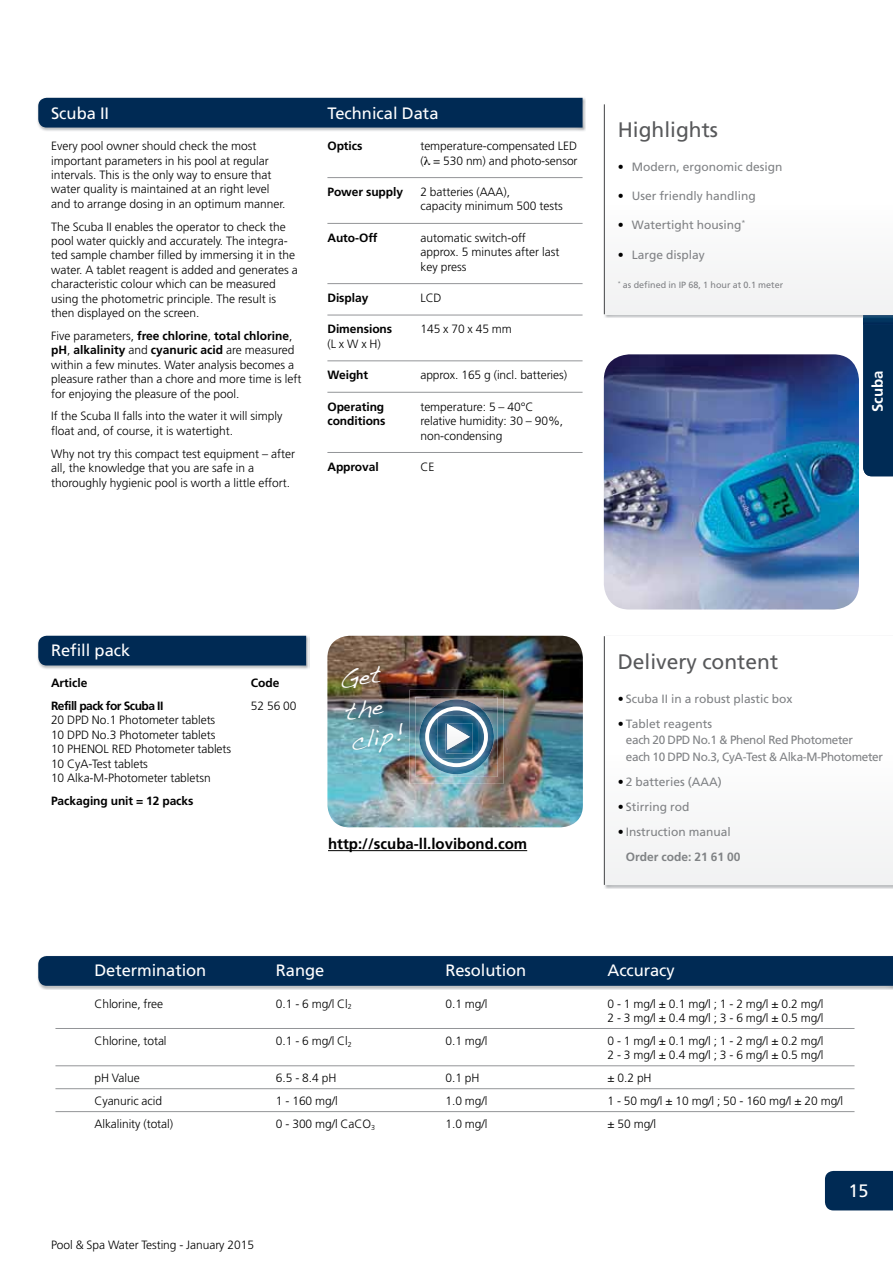
<style>
.page{position:relative;width:893px;height:1263px;background:#fff}
.page>*{position:absolute;margin:0;border:0;box-sizing:border-box;transform-origin:0 0}
.t1{font:24px/31.2px "Handwriting Dakota";color:#fff}
.t2{font:21px "Frutiger LT";color:#58595b}
.t3{font:18px "Frutiger LT";color:#fff}
.t4{font:16.5px "Frutiger LT";letter-spacing:-.005em;color:#fff}
.t5{font:700 15px "Frutiger LT";color:#000}
.t6{font:700 15px "Frutiger LT";color:#fff}
.t7{font:300 12px/14.4px "Frutiger LT";color:#000}
.t8{font:12px/25px "Frutiger LT";color:#808285}
.t9{font:700 12px "Frutiger LT";letter-spacing:-.005em;color:#000}
.t10{font:12px/16.5px "Frutiger LT";letter-spacing:-.03em;color:#808285}
.t11{font:300 12px "Frutiger";letter-spacing:-.005em;color:#000}
.t12{font:700 12px "Frutiger LT";letter-spacing:-.04em;color:#000}
.t13{font:700 12px "Frutiger";letter-spacing:-.005em;color:#000}
.t14{font:9px "Frutiger LT";color:#808285}
.s1{font-weight:700}
.s2{color:#000}
</style>
<div class="page">
<div style="left:825px;top:1171px;width:68px;height:39px;background:#002a54"></div>
<img style="left:37px;top:97px;width:549px;height:34px">
<div style="left:38px;top:98px;width:545px;height:30px;background:#002a54"></div>
<svg style="left:38px;top:956px;width:855px;height:30px;background:#022b55"></svg>
<div style="left:863px;top:324px;width:30px;height:152px;background:#002b55"></div>
<hr style="left:327px;top:177px;width:256px;height:1px;background:#939598">
<hr style="left:327px;top:223px;width:256px;height:1px;background:#939598">
<hr style="left:327px;top:283px;width:256px;height:1px;background:#939598">
<hr style="left:327px;top:315px;width:256px;height:1px;background:#939598">
<hr style="left:327px;top:361px;width:256px;height:1px;background:#939598">
<hr style="left:327px;top:392px;width:256px;height:1px;background:#939598">
<hr style="left:327px;top:452px;width:256px;height:1px;background:#939598">
<hr style="left:55px;top:1028px;width:799px;height:1px;background:#939598">
<hr style="left:55px;top:1065px;width:799px;height:1px;background:#939598">
<hr style="left:55px;top:1088px;width:799px;height:1px;background:#939598">
<hr style="left:55px;top:1111px;width:799px;height:1px;background:#939598">
<img style="left:603px;top:104px;width:290px;height:214px">
<div style="left:605px;top:104px;width:288px;height:210px;background:#fefefe"></div>
<hr style="left:604px;top:104px;width:1px;height:210px;background:#58595b">
<hr style="left:604px;top:636px;width:1px;height:249px;background:#58595b">
<img style="left:604px;top:354px;width:255px;height:255px">
<hr style="left:328px;top:850px;width:199px;height:1px;background:#000">
<img style="left:327px;top:636px;width:256px;height:191px">
<img style="left:409px;top:690px;width:94px;height:94px">
<img style="left:415px;top:697px;width:83px;height:80px">
<img style="left:419px;top:699px;width:75px;height:75px">
<img style="left:437px;top:715px;width:41px;height:43px">
<img style="left:446px;top:723px;width:27px;height:30px">
<img style="left:447px;top:724px;width:23px;height:26px">
<div style="left:425px;top:706px;width:63px;height:61px;border:4px solid #fff;border-radius:50%"></div>
<img style="left:37px;top:635px;width:272px;height:34px">
<div style="left:38px;top:636px;width:268px;height:29px;background:#002a54"></div>
<h3 class="t4" style="left:51px;top:103px;width:60px">Scuba II</h3>
<p class="t7" style="left:51px;top:139px;width:236px">Every pool owner should check the most important parameters in his pool at regular intervals. This is the only way to ensure that water quality is maintained at an right level and to arrange dosing in an optimum manner.</p>
<p class="t7" style="left:51px;top:219px;width:248px">The Scuba II enables the operator to check the pool water quickly and accurately. The integra&shy;ted sample chamber filled by immersing it in the water. A tablet reagent is added and generates a characteristic colour which can be measured using the photometric principle. The result is then displayed on the screen.</p>
<p class="t7" style="left:51px;top:329px;width:252px">Five parameters, <span class="s1">free chlorine</span>, <span class="s1">total chlorine</span>, <span class="s1">pH</span>, <span class="s1">alkalinity</span> and <span class="s1">cyanuric acid</span> are measured within a few minutes. Water analysis becomes a pleasure rather than a chore and more time is left for enjoying the pleasure of the pool.</p>
<p class="t7" style="left:51px;top:409px;width:233px">If the Scuba II falls into the water it will simply float and, of course, it is watertight.</p>
<p class="t7" style="left:51px;top:447px;width:245px">Why not try this compact test equipment – after all, the knowledge that you are safe in a thoroughly hygienic pool is worth a little effort.</p>
<h3 class="t4" style="left:327px;top:103px;width:113px">Technical Data</h3>
<p class="t9" style="left:327px;top:139px;width:37px">Optics</p>
<p class="t7" style="left:420px;top:139px;width:159px">temperature-compensated LED ( = 530 nm) and photo-sensor</p>
<p class="t9" style="left:327px;top:185px;width:77px">power supply</p>
<p class="t7" style="left:420px;top:185px;width:144px">2 batteries (AAA),<br>capacity minimum 500 tests</p>
<p class="t9" style="left:327px;top:231px;width:52px">Auto-Off</p>
<p class="t7" style="left:420px;top:231px;width:141px">automatic switch-off approx. 5 minutes after last key press</p>
<p class="t9" style="left:327px;top:291px;width:42px">Display</p>
<p class="t7" style="left:420px;top:291px;width:23px">LCD</p>
<p class="t9" style="left:327px;top:322px;width:66px">Dimensions</p>
<p class="t7" style="left:420px;top:322px;width:93px">145 x 70 x 45 mm</p>
<p class="t7" style="left:327px;top:337px;width:55px">(L x W x H)</p>
<p class="t9" style="left:327px;top:368px;width:42px">Weight</p>
<p class="t7" style="left:420px;top:368px;width:148px">approx. 165 g (incl. batteries)</p>
<p class="t9" style="left:327px;top:399px;width:58px">Operating</p>
<p class="t7" style="left:420px;top:399px;width:115px">temperature: 5 – 40°C</p>
<p class="t13" style="left:327px;top:414px;width:60px">conditions</p>
<p class="t7" style="left:420px;top:414px;width:144px">relative humidity: 30 – 90%, non-condensing</p>
<p class="t9" style="left:327px;top:460px;width:53px">Approval</p>
<p class="t7" style="left:420px;top:460px;width:15px">CE</p>
<h2 class="t2" style="left:618px;top:118px;width:102px">Highlights</h2>
<p class="t8" style="left:618px;top:154px;width:166px"><span class="s2">•</span> Modern, ergonomic design</p>
<p class="t8" style="left:618px;top:183px;width:140px"><span class="s2">•</span> User friendly handling</p>
<p class="t8" style="left:618px;top:213px;width:129px"><span class="s2">•</span> Watertight housing<sup>*</sup></p>
<p class="t8" style="left:618px;top:242px;width:89px"><span class="s2">•</span> Large display</p>
<p class="t14" style="left:618px;top:279px;width:167px"><sup>*</sup> as defined in IP 68, 1 hour at 0.1 meter</p>
<p class="t6" style="left:870px;top:412px;width:43px;rotate:-90deg">Scuba</p>
<h3 class="t4" style="left:51px;top:640px;width:81px">Refill pack</h3>
<p class="t9" style="left:51px;top:676px;width:38px">Article</p>
<p class="t9" style="left:251px;top:676px;width:30px">Code</p>
<p class="t12" style="left:51px;top:699px;width:114px">Refill pack for Scuba II</p>
<p class="t7" style="left:251px;top:699px;width:47px">52 56 00</p>
<p class="t7" style="left:51px;top:713px;width:182px">20 DPD No. 1 Photometer tablets<br>10 DPD No.3 Photometer tablets<br>10 PHENOL RED Photometer tablets<br>10 CyA-Test tablets<br>10 Alka-M-Photometer tabletsn</p>
<p class="t9" style="left:51px;top:794px;width:144px">packaging unit = 12 packs</p>
<h1 class="t1" style="left:336px;top:665px;width:56px;rotate:-11deg">Get the clip!</h1>
<p class="t5" style="left:328px;top:835px;width:201px">http://scuba-ll.lovibond.com</p>
<h2 class="t2" style="left:618px;top:649px;width:162px">Delivery content</h2>
<p class="t8" style="left:618px;top:686px;width:176px"><span class="s2">•</span> Scuba II in a robust plastic box</p>
<p class="t10" style="left:626px;top:715px;width:259px;text-indent:-8px"><span class="s2">•</span> Tablet reagents<br>each 20 DPD No.1 &amp; Phenol Red Photometer<br>each 10 DPD No.3, CyA-Test &amp; Alka-M-Photometer</p>
<p class="t8" style="left:618px;top:769px;width:106px"><span class="s2">•</span> 2 batteries (AAA)</p>
<p class="t8" style="left:618px;top:794px;width:73px"><span class="s2">•</span> Stirring rod</p>
<p class="t8" style="left:626px;top:819px;width:116px;text-indent:-8px"><span class="s2">•</span> Instruction manual<br><span class="s1">Order code: 21 61 00</span></p>
<h3 class="t4" style="left:94px;top:961px;width:113px">Determination</h3>
<h3 class="t4" style="left:276px;top:961px;width:50px">Range</h3>
<h3 class="t4" style="left:445px;top:961px;width:82px">Resolution</h3>
<h3 class="t4" style="left:607px;top:961px;width:69px">Accuracy</h3>
<p class="t7" style="left:94px;top:996px;width:70px">Chlorine, free</p>
<p class="t7" style="left:276px;top:996px;width:77px">0.1 - 6 mg/l Cl<sub>2</sub></p>
<p class="t7" style="left:445px;top:996px;width:43px">0.1 mg/l</p>
<p class="t7" style="left:607px;top:996px;width:217px">0 - 1 mg/l ± 0.1 mg/l ; 1 - 2 mg/l ± 0.2 mg/l<br>2 - 3 mg/l ± 0.4 mg/l ; 3 - 6 mg/l ± 0.5 mg/l</p>
<p class="t7" style="left:94px;top:1034px;width:74px">Chlorine, total</p>
<p class="t7" style="left:276px;top:1034px;width:77px">0.1 - 6 mg/l Cl<sub>2</sub></p>
<p class="t7" style="left:445px;top:1034px;width:43px">0.1 mg/l</p>
<p class="t7" style="left:607px;top:1034px;width:217px">0 - 1 mg/l ± 0.1 mg/l ; 1 - 2 mg/l ± 0.2 mg/l<br>2 - 3 mg/l ± 0.4 mg/l ; 3 - 6 mg/l ± 0.5 mg/l</p>
<p class="t7" style="left:94px;top:1071px;width:47px">pH Value</p>
<p class="t7" style="left:276px;top:1071px;width:62px">6.5 - 8.4 pH</p>
<p class="t7" style="left:445px;top:1071px;width:36px">0.1 pH</p>
<p class="t7" style="left:607px;top:1071px;width:46px">± 0.2 pH</p>
<p class="t7" style="left:94px;top:1094px;width:69px">Cyanuric acid</p>
<p class="t7" style="left:276px;top:1094px;width:63px">1 - 160 mg/l</p>
<p class="t7" style="left:445px;top:1094px;width:43px">1.0 mg/l</p>
<p class="t7" style="left:607px;top:1094px;width:237px">1 - 50 mg/l ± 10 mg/l ; 50 - 160 mg/l ± 20 mg/l</p>
<p class="t7" style="left:94px;top:1117px;width:80px">Alkalinity (total)</p>
<p class="t7" style="left:276px;top:1117px;width:101px">0 - 300 mg/l CaCO<sub>3</sub></p>
<p class="t7" style="left:445px;top:1117px;width:43px">1.0 mg/l</p>
<p class="t7" style="left:607px;top:1117px;width:50px">± 50 mg/l</p>
<p class="t11" style="left:51px;top:1238px;width:204px">Pool &amp; Spa Water Testing - January 2015</p>
<h3 class="t3" style="left:848px;top:1180px;width:22px">15</h3>
</div>
